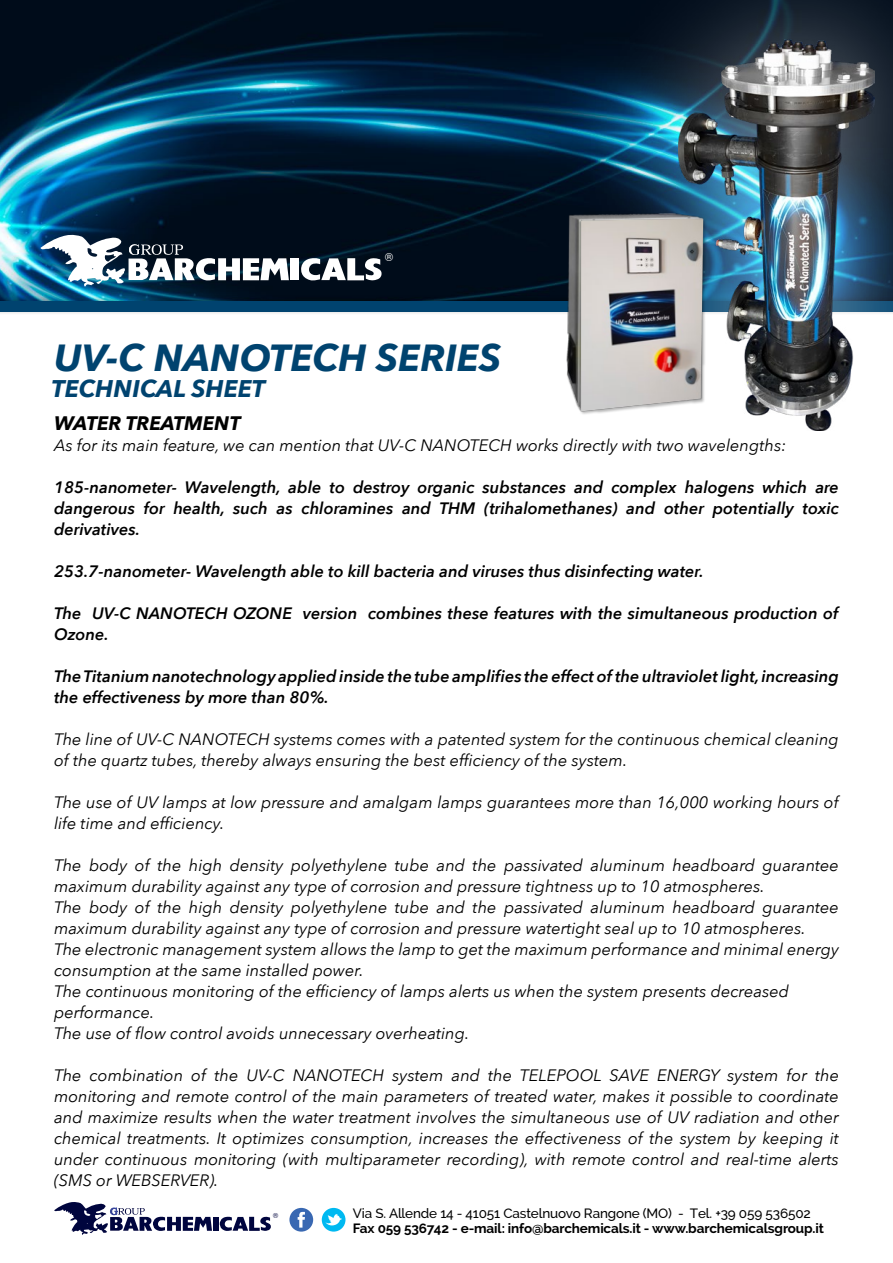
<style>
.page{position:relative;width:893px;height:1263px;background:#fff}
.page>*{position:absolute;margin:0;border:0;box-sizing:border-box;transform-origin:0 0}
.t1{font:italic 700 37.65px "Avenir Next";color:#00436f}
.t2{font:italic 700 24px "Avenir Next";color:#00436f}
.t3{font:italic 700 19.5px "Avenir Next";color:#000}
.t4{font:italic 16.5px/21px "Avenir Next";color:#000}
.t5{font:italic 600 16.5px/21px "Avenir Next";color:#000}
.t6{font:700 13.5px "Raleway";letter-spacing:-.01em;color:#000}
.t7{font:500 13.5px "Raleway";letter-spacing:-.01em;color:#000}
.t8{font:10.95px "Helvetica";color:#fff}
.t9{font:7.05px "Helvetica";color:#00053e}
</style>
<div class="page">
<img style="left:0;top:0;width:566px;height:295px">
<div style="left:0;top:295px;width:893px;height:20px;background:#000;opacity:.3"></div>
<div style="left:0;top:301px;width:893px;height:11px;background:#00436f"></div>
<div style="left:566px;top:0;width:327px;height:538px;background:#fff;opacity:.5"></div>
<img style="left:679px;top:39px;width:195px;height:392px">
<img style="left:549px;top:200px;width:172px;height:224px">
<img style="left:581px;top:219px;width:122px;height:192px">
<div style="left:291px;top:258px;width:8px;height:22px;background:#fff"></div>
<svg style="left:300px;top:257px;width:82px;height:24px"></svg>
<svg style="left:40px;top:234px;width:249px;height:52px"></svg>
<div style="left:213px;top:1217px;width:5px;height:14px;background:#00053e"></div>
<svg style="left:219px;top:1216px;width:52px;height:15px"></svg>
<svg style="left:54px;top:1202px;width:158px;height:33px"></svg>
<svg style="left:289px;top:1208px;width:24px;height:23px"></svg>
<svg style="left:322px;top:1208px;width:23px;height:23px"></svg>
<p class="t8" style="left:385px;top:248px;width:9px">®</p>
<h1 class="t1" style="left:54px;top:325px;width:449px">UV-C NANOTECH SERIES</h1>
<h2 class="t2" style="left:51px;top:368px;width:215px">TECHNICAL SHEET</h2>
<p class="t3" style="left:54px;top:406px;width:188px">WATER TREATMENT</p>
<p class="t4" style="left:54px;top:434px;width:734px">As for its main feature, we can mention that UV-C NANOTECH works directly with two wavelengths:</p>
<p class="t5" style="left:54px;top:476px;width:786px;text-align:justify">185-nanometer- Wavelength, able to destroy organic substances and complex halogens which are dangerous for health, such as chloramines and THM (trihalomethanes) and other potentially toxic derivatives.</p>
<p class="t5" style="left:54px;top:560px;width:651px">253.7-nanometer- Wavelength able to kill bacteria and viruses thus disinfecting water.</p>
<p class="t5" style="left:54px;top:602px;width:786px">The UV-C NANOTECH OZONE version combines these features with the simultaneous production of<br>Ozone.</p>
<p class="t5" style="left:54px;top:665px;width:786px">The Titanium nanotechnology applied inside the tube amplifies the effect of the ultraviolet light, increasing the effectiveness by more than 80%.</p>
<p class="t4" style="left:54px;top:728px;width:786px">The line of UV-C NANOTECH systems comes with a patented system for the continuous chemical cleaning of the quartz tubes, thereby always ensuring the best efficiency of the system.</p>
<p class="t4" style="left:54px;top:791px;width:786px">The use of UV lamps at low pressure and amalgam lamps guarantees more than 16,000 working hours of life time and efficiency.</p>
<p class="t4" style="left:54px;top:854px;width:786px">The body of the high density polyethylene tube and the passivated aluminum headboard guarantee maximum durability against any type of corrosion and pressure tightness up to 10 atmospheres.<br>The body of the high density polyethylene tube and the passivated aluminum headboard guarantee maximum durability against any type of corrosion and pressure watertight seal up to 10 atmospheres.<br>The electronic management system allows the lamp to get the maximum performance and minimal energy consumption at the same installed power.<br>The continuous monitoring of the efficiency of lamps alerts us when the system presents decreased performance.<br>The use of flow control avoids unnecessary overheating.</p>
<p class="t4" style="left:54px;top:1064px;width:786px;text-align:justify">The combination of the UV-C NANOTECH system and the TELEPOOL SAVE ENERGY system for the monitoring and remote control of the main parameters of treated water, makes it possible to coordinate and maximize results when the water treatment involves the simultaneous use of UV radiation and other chemical treatments. It optimizes consumption, increases the effectiveness of the system by keeping it under continuous monitoring (with multiparameter recording), with remote control and real-time alerts (SMS or WEBSERVER).</p>
<p class="t9" style="left:273px;top:1210px;width:7px">®</p>
<p class="t7" style="left:353px;top:1205px;width:459px">Via S. Allende 14 - 41051 Castelnuovo Rangone (MO) - Tel. +39 059 536502</p>
<p class="t6" style="left:353px;top:1220px;width:472px">Fax 059 536742 - e-mail: info@barchemicals.it - www.barchemicalsgroup.it</p>
</div>
